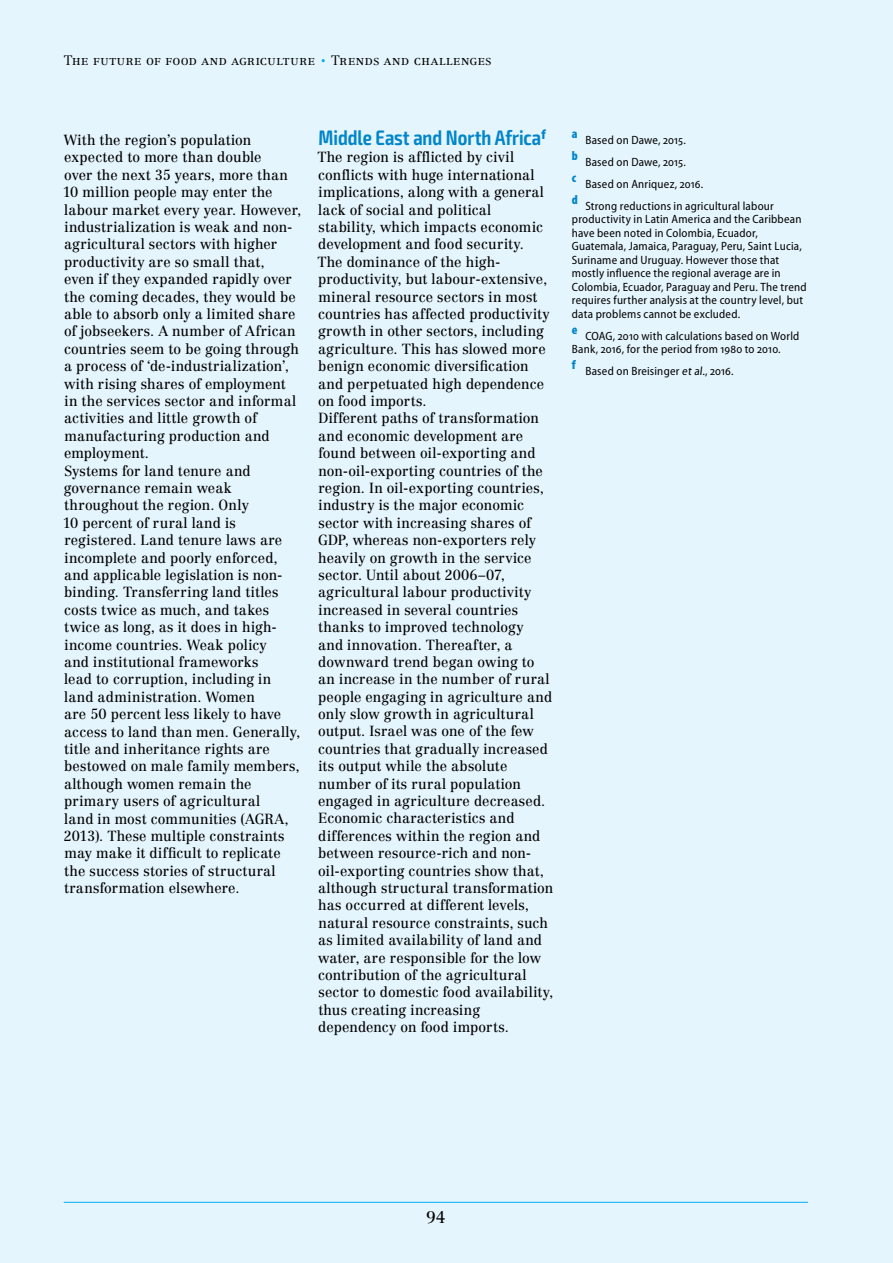
<style>
.page{position:relative;width:893px;height:1263px;background:#e5f5fd}
.page>*{position:absolute;margin:0;border:0;box-sizing:border-box;transform-origin:0 0}
.t1{font:600 condensed 21px "Exo 2";color:#0085cb}
.t2{font:16.5px "Centennial LT Std";color:#000}
.t3{font:14.4px/17.4px "Centennial LT Std";letter-spacing:.01em;color:#000;scale:.96 1}
.t4{font:300 13.5px "Centennial LT Std";letter-spacing:.035em;color:#000}
.t5{font:900 condensed 12.9px "Myriad Pro";color:#0085cb}
.t6{font:semi-condensed 12px/13.5px "Myriad Pro";letter-spacing:.015em;color:#000}
.s1{font-size:24px;color:#00aeef}
</style>
<div class="page">
<hr style="left:64px;top:1202px;width:744px;height:1px;background:#00aeef">
<p class="t4" style="left:64px;top:52px;width:429px">The future of food and agriculture <span class="s1">·</span> Trends and challenges</p>
<p class="t3" style="left:63px;top:131px;width:250px">With the region’s population expected to more than double<br>over the next 35 years, more than<br>10 million people may enter the labour market every year. However, industrialization is weak and non&shy;agricultural sectors with higher productivity are so small that,<br>even if they expanded rapidly over the coming decades, they would be able to absorb only a limited share of jobseekers. A number of African countries seem to be going through a process of ‘de-industrialization’, with rising shares of employment<br>in the services sector and informal activities and little growth of manufacturing production and employment.<br>Systems for land tenure and governance remain weak throughout the region. Only<br>10 percent of rural land is registered. Land tenure laws are incomplete and poorly enforced, and applicable legislation is non&shy;binding. Transferring land titles costs twice as much, and takes twice as long, as it does in high&shy;income countries. Weak policy<br>and institutional frameworks<br>lead to corruption, including in land administration. Women<br>are 50 percent less likely to have access to land than men. Generally, title and inheritance rights are bestowed on male family members, although women remain the primary users of agricultural<br>land in most communities (AGRA,<br>2013). These multiple constraints may make it difficult to replicate the success stories of structural transformation elsewhere.</p>
<h1 class="t1" style="left:319px;top:125px;width:229px">Middle East and North Africa<sup>f</sup></h1>
<p class="t3" style="left:317px;top:149px;width:247px">The region is afflicted by civil conflicts with huge international implications, along with a general lack of social and political<br>stability, which impacts economic development and food security.<br>The dominance of the high&shy;productivity, but labour-extensive, mineral resource sectors in most countries has affected productivity growth in other sectors, including agriculture. This has slowed more benign economic diversification and perpetuated high dependence on food imports.<br>Different paths of transformation and economic development are found between oil-exporting and non-oil-exporting countries of the region. In oil-exporting countries, industry is the major economic sector with increasing shares of<br>GDP, whereas non-exporters rely heavily on growth in the service sector. Until about 2006–07, agricultural labour productivity increased in several countries thanks to improved technology<br>and innovation. Thereafter, a downward trend began owing to an increase in the number of rural people engaging in agriculture and only slow growth in agricultural output. Israel was one of the few countries that gradually increased its output while the absolute number of its rural population engaged in agriculture decreased.<br>Economic characteristics and differences within the region and between resource-rich and non&shy;oil-exporting countries show that, although structural transformation has occurred at different levels, natural resource constraints, such as limited availability of land and water, are responsible for the low contribution of the agricultural sector to domestic food availability, thus creating increasing dependency on food imports.</p>
<p class="t5" style="left:572px;top:125px;width:7px">a</p>
<p class="t5" style="left:572px;top:147px;width:8px">b</p>
<p class="t5" style="left:572px;top:169px;width:6px">c</p>
<p class="t6" style="left:585px;top:133px;width:102px">Based on Dawe, 2015.</p>
<p class="t6" style="left:585px;top:155px;width:102px">Based on Dawe, 2015.</p>
<p class="t6" style="left:585px;top:177px;width:119px">Based on Anriquez, 2016.</p>
<p class="t5" style="left:572px;top:191px;width:8px">d</p>
<p class="t6" style="left:572px;top:199px;width:236px;text-indent:14px">Strong reductions in agricultural labour productivity in Latin America and the Caribbean have been noted in Colombia, Ecuador, Guatemala, Jamaica, Paraguay, Peru, Saint Lucia, Suriname and Uruguay. However those that mostly influence the regional average are in Colombia, Ecuador, Paraguay and Peru. The trend requires further analysis at the country level, but data problems cannot be excluded.</p>
<p class="t5" style="left:572px;top:321px;width:7px">e</p>
<p class="t6" style="left:572px;top:329px;width:229px;text-indent:14px">COAG, 2010 with calculations based on World<br>Bank, 2016, for the period from 1980 to 2010.</p>
<p class="t5" style="left:572px;top:357px;width:6px">f</p>
<p class="t6" style="left:585px;top:364px;width:150px">Based on Breisinger et al., 2016.</p>
<p class="t2" style="left:426px;top:1207px;width:21px">94</p>
</div>
